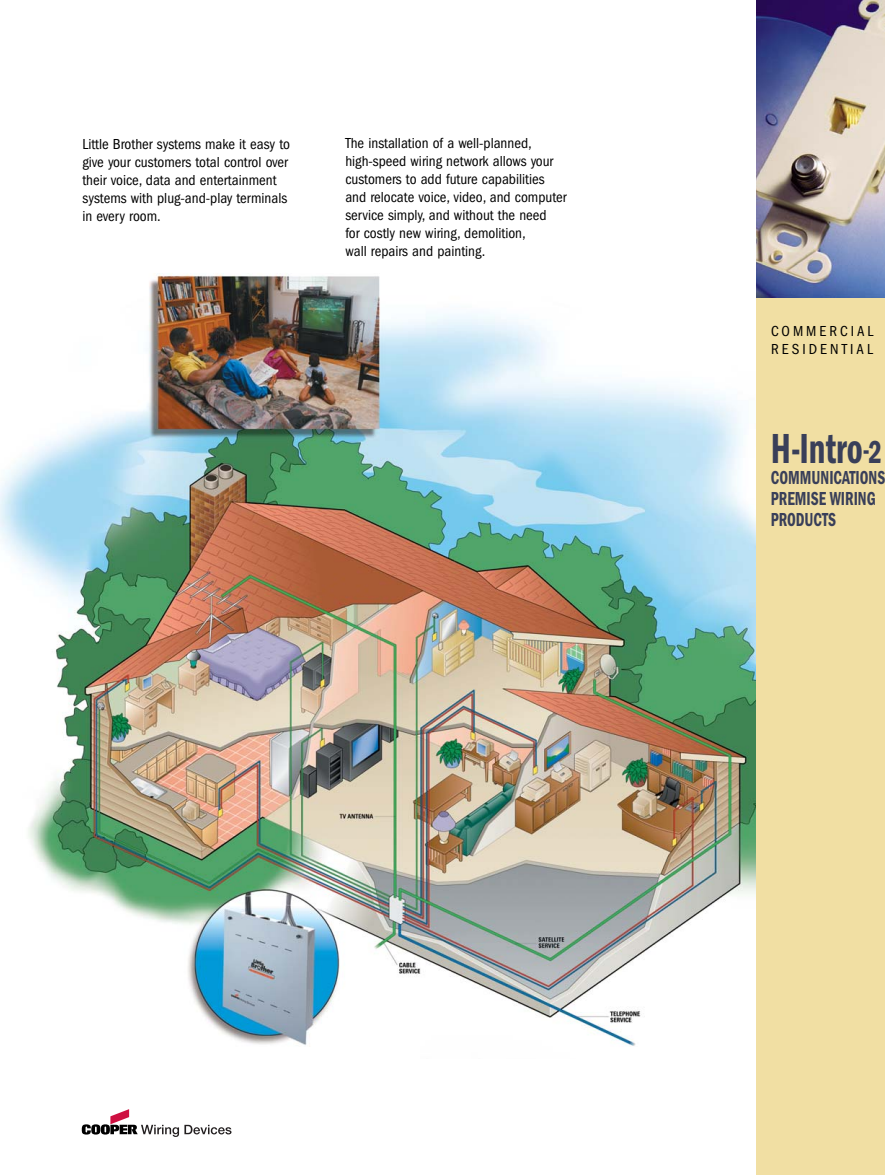
<style>
.page{position:relative;width:885px;height:1175px;background:#fff}
.page>*{position:absolute;margin:0;border:0;box-sizing:border-box;transform-origin:0 0}
.t1{font:600 condensed 43.5px "Franklin Gothic";color:#393f59;scale:.8 1}
.t2{font:600 condensed 19.5px/21px "Franklin Gothic";color:#393f59;scale:.8 1}
.t3{font:condensed 15px/18px "Franklin Gothic";color:#000}
.t4{font:condensed 15px/18px "Franklin Gothic";letter-spacing:.205em;color:#000}
.s1{font-size:31.5px}
.s2{font-size:33px}
</style>
<div class="page">
<img style="left:0;top:273px;width:756px;height:774px">
<svg style="left:82px;top:1109px;width:150px;height:27px"></svg>
<div style="left:756px;top:0;width:129px;height:1174px;background:#f1dfa3"></div>
<img style="left:756px;top:0;width:129px;height:297px">
<p class="t3" style="left:82px;top:136px;width:209px">Little Brother systems make it easy to give your customers total control over their voice, data and entertainment systems with plug-and-play terminals in every room.</p>
<p class="t3" style="left:345px;top:135px;width:223px">The installation of a well-planned, high-speed wiring network allows your customers to add future capabilities and relocate voice, video, and computer service simply, and without the need<br>for costly new wiring, demolition,<br>wall repairs and painting.</p>
<p class="t4" style="left:771px;top:323px;width:104px">COMMERCIAL<br>RESIDENTIAL</p>
<p class="t1" style="left:771px;top:433px;width:140px">H-Intro<span class="s1">-</span><span class="s2">2</span></p>
<p class="t2" style="left:771px;top:468px;width:144px">COMMUNICATIONS<br>PREMISE WIRING<br>PRODUCTS</p>
</div>
